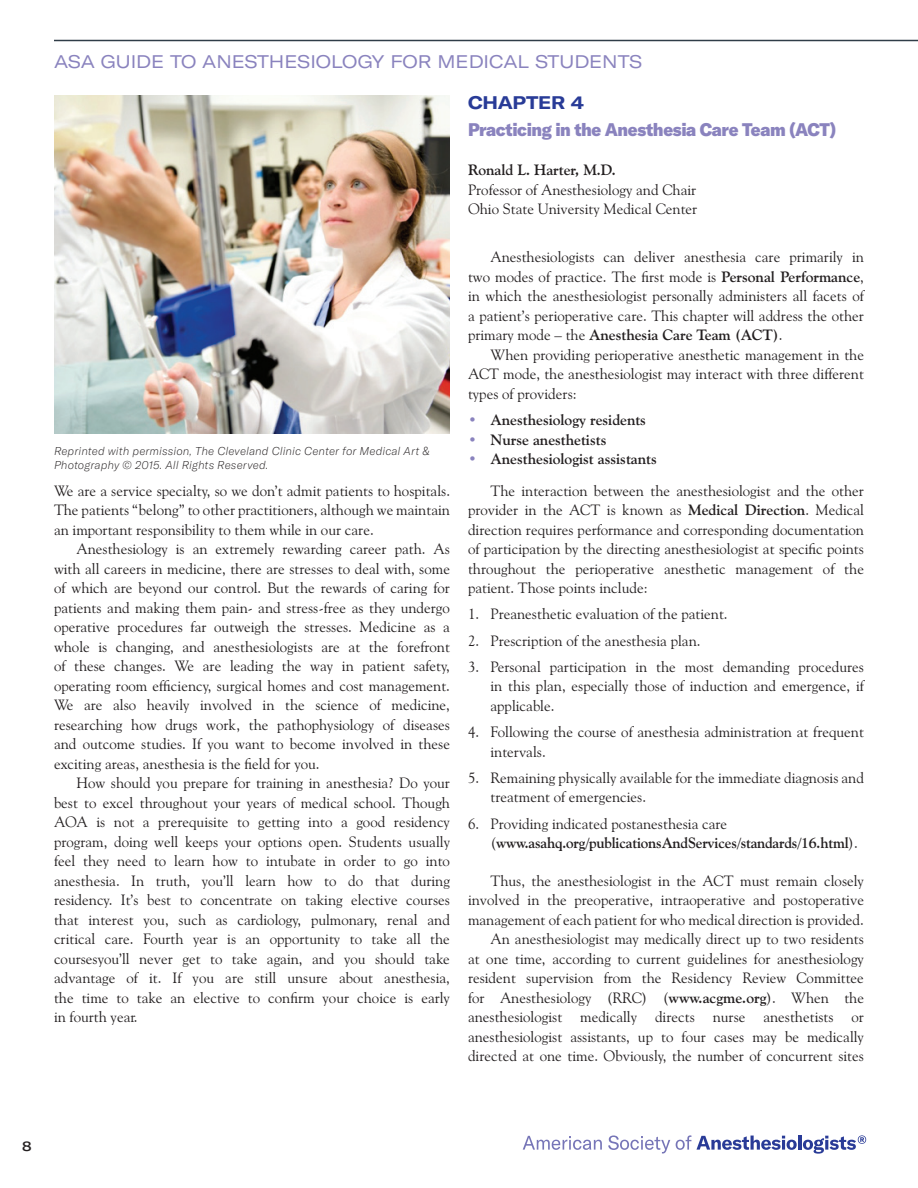
<style>
.page{position:relative;width:918px;height:1188px;background:#fff}
.page>*{position:absolute;margin:0;border:0;box-sizing:border-box;transform-origin:0 0}
.t1{font:expanded 18px "GT America";color:#8a83be}
.t2{font:900 18px "GT America";letter-spacing:-.025em;color:#8a83be;scale:.95 1}
.t3{font:700 expanded 18px "GT America";letter-spacing:-.015em;color:#283b97}
.t4{font:15px/19.5px "Goudy Old Style BT";color:#231f20;text-align:justify}
.t5{font:700 15px/19.5px "Goudy Old Style BT";color:#231f20}
.t6{font:500 expanded 13.5px "GT America";color:#231f20}
.t7{font:italic 100 11.25px/13.5px "GT America";letter-spacing:.01em;color:#231f20}
.s1{font-weight:700}
.s2{font-weight:400;color:#8a83be}
.s3{color:#8a83be}
.s4{font-weight:700;color:#8a83be}
.s5{font-weight:400}
</style>
<div class="page">
<hr style="left:54px;top:40px;width:864px;height:1px;background:#303d48">
<svg style="left:523px;top:1136px;width:79px;height:14px"></svg>
<svg style="left:608px;top:1135px;width:62px;height:19px"></svg>
<svg style="left:676px;top:1135px;width:121px;height:15px"></svg>
<hr style="left:798px;top:1136px;width:3px;height:14px;background:#293b97">
<svg style="left:803px;top:1135px;width:63px;height:19px"></svg>
<img style="left:54px;top:95px;width:395px;height:339px">
<p class="t1" style="left:54px;top:51px;width:590px">ASA GUIDE TO ANESTHESIOLOGY FOR MEDICAL STUDENTS</p>
<p class="t7" style="left:54px;top:445px;width:377px">Reprinted with permission, The Cleveland Clinic Center for Medical Art &amp;<br>Photography © 2015. All Rights Reserved.</p>
<p class="t4" style="left:54px;top:481px;width:398px">We are a service specialty, so we don’t admit patients to hospitals.<br>The patients “belong” to other practitioners, although we maintain an important responsibility to them while in our care.</p>
<p class="t4" style="left:54px;top:539px;width:398px;text-indent:22px">Anesthesiology is an extremely rewarding career path. As with all careers in medicine, there are stresses to deal with, some of which are beyond our control. But the rewards of caring for patients and making them pain- and stress-free as they undergo operative procedures far outweigh the stresses. Medicine as a whole is changing, and anesthesiologists are at the forefront of these changes. We are leading the way in patient safety, operating room efficiency, surgical homes and cost management.<br>We are also heavily involved in the science of medicine, researching how drugs work, the pathophysiology of diseases and outcome studies. If you want to become involved in these exciting areas, anesthesia is the field for you.</p>
<p class="t4" style="left:54px;top:773px;width:398px;text-indent:22px">How should you prepare for training in anesthesia? Do your best to excel throughout your years of medical school. Though AOA is not a prerequisite to getting into a good residency program, doing well keeps your options open. Students usually feel they need to learn how to intubate in order to go into anesthesia. In truth, you’ll learn how to do that during residency. It’s best to concentrate on taking elective courses that interest you, such as cardiology, pulmonary, renal and critical care. Fourth year is an opportunity to take all the coursesyou’ll never get to take again, and you should take advantage of it. If you are still unsure about anesthesia, the time to take an elective to confirm your choice is early in fourth year.</p>
<p class="t3" style="left:468px;top:91px;width:118px">CHAPTER 4</p>
<p class="t2" style="left:468px;top:118px;width:389px">Practicing in the Anesthesia Care Team (ACT)</p>
<p class="t5" style="left:468px;top:160px;width:149px">Ronald L. Harter, M.D.</p>
<p class="t4" style="left:468px;top:180px;width:231px">Professor of Anesthesiology and Chair<br>Ohio State University Medical Center</p>
<p class="t4" style="left:468px;top:247px;width:398px;text-indent:22px">Anesthesiologists can deliver anesthesia care primarily in two modes of practice. The first mode is <span class="s1">Personal Performance</span>, in which the anesthesiologist personally administers all facets of a patient’s perioperative care. This chapter will address the other primary mode – the <span class="s1">Anesthesia Care Team (ACT)</span>.</p>
<p class="t4" style="left:468px;top:345px;width:398px;text-indent:22px">When providing perioperative anesthetic management in the ACT mode, the anesthesiologist may interact with three different types of providers:</p>
<p class="t5" style="left:468px;top:410px;width:180px"><span class="s2">•</span> Anesthesiology residents</p>
<p class="t5" style="left:468px;top:429px;width:140px"><span class="s3">•</span> Nurse anesthetists</p>
<p class="t4" style="left:490px;top:443px;width:375px;line-height:31.5px;text-indent:-22px"><span class="s4">•</span> <span class="s1">Anesthesiologist assistants<br></span>The interaction between the anesthesiologist and the other</p>
<p class="t4" style="left:468px;top:500px;width:398px">provider in the ACT is known as <span class="s1">Medical Direction</span>. Medical direction requires performance and corresponding documentation of participation by the directing anesthesiologist at specific points throughout the perioperative anesthetic management of the patient. Those points include:</p>
<p class="t4" style="left:468px;top:604px;width:261px">1. Preanesthetic evaluation of the patient.</p>
<p class="t4" style="left:468px;top:630px;width:234px">2. Prescription of the anesthesia plan.</p>
<p class="t4" style="left:490px;top:657px;width:375px;text-indent:-22px">3. Personal participation in the most demanding procedures in this plan, especially those of induction and emergence, if applicable.</p>
<p class="t4" style="left:490px;top:722px;width:375px;text-indent:-22px">4. Following the course of anesthesia administration at frequent intervals.</p>
<p class="t4" style="left:490px;top:768px;width:375px;text-indent:-22px">5. Remaining physically available for the immediate diagnosis and treatment of emergencies.</p>
<p class="t5" style="left:490px;top:813px;width:369px;text-indent:-22px"><span class="s5">6. Providing indicated postanesthesia care (</span>www.asahq.org/publicationsAndServices/standards/16.html<span class="s5">).</span></p>
<p class="t4" style="left:468px;top:870px;width:398px;text-align:right">Thus, the anesthesiologist in the ACT must remain closely involved in the preoperative, intraoperative and postoperative management of each patient for who medical direction is provided.<br>An anesthesiologist may medically direct up to two residents<br>at one time, according to current guidelines for anesthesiology resident supervision from the Residency Review Committee for Anesthesiology (RRC) (<span class="s1">www.acgme.org</span>). When the anesthesiologist medically directs nurse anesthetists or anesthesiologist assistants, up to four cases may be medically directed at one time. Obviously, the number of concurrent sites</p>
<p class="t6" style="left:22px;top:1138px;width:11px">8</p>
</div>
